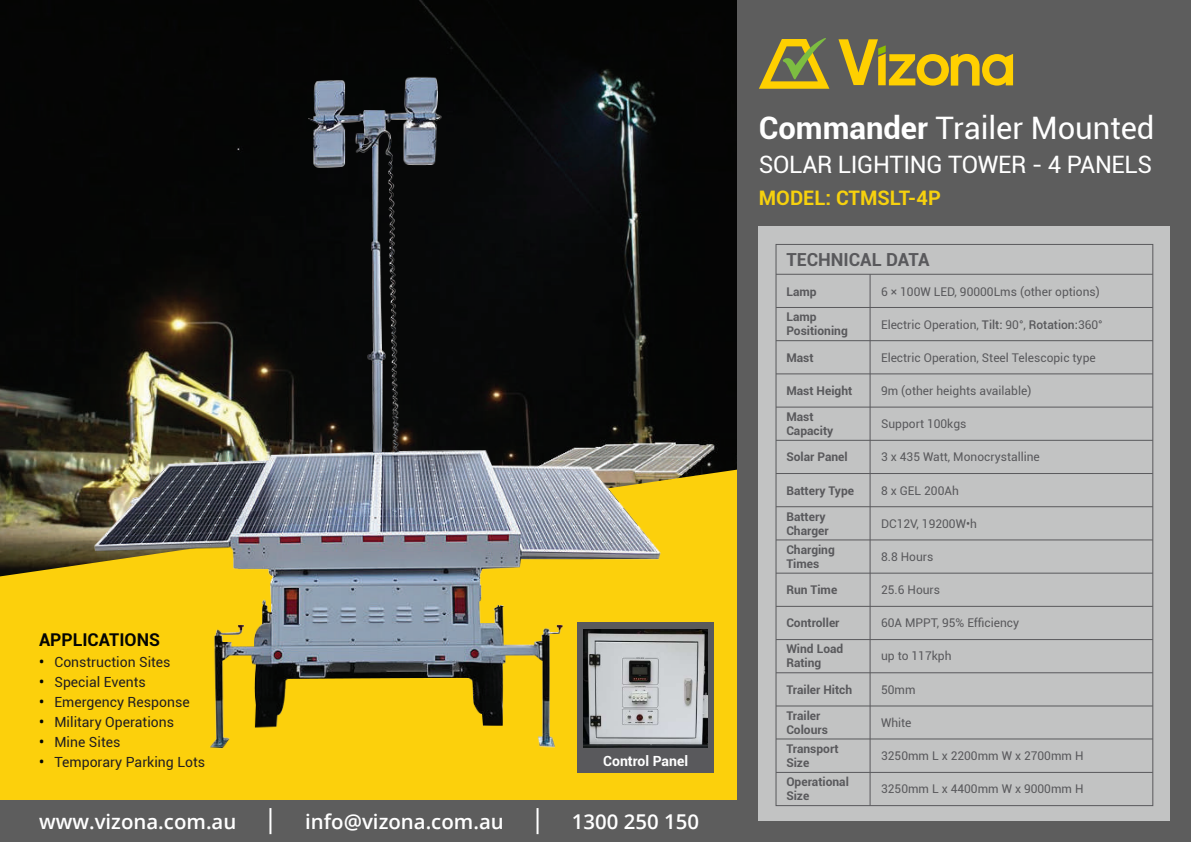
<style>
.page{position:relative;width:1191px;height:842px;background:#fff}
.page>*{position:absolute;margin:0;border:0;box-sizing:border-box;transform-origin:0 0}
.t1{font:31px "Roboto";color:#fff}
.t2{font:24px "Roboto";letter-spacing:-.015em;color:#fff}
.t3{font:600 20.4px "Open Sans";color:#fff}
.t4{font:700 20px "Roboto";color:#f6d10e}
.t5{font:700 18px "Roboto";color:#59595c}
.t6{font:700 17.6px "Roboto";color:#040503}
.t7{font:14px/20px "Roboto";color:#231f20}
.t8{font:700 14px "Roboto";color:#fff}
.t9{font:700 14px/20px "Roboto";color:#040503;text-align:justify}
.t10{font:12px "Roboto";color:#59595c}
.t11{font:700 12px/14px "Roboto";color:#59595c}
.s1{font-weight:700}
.s2{font-weight:500}
</style>
<div class="page">
<div style="left:0;top:0;width:738px;height:404px;background:#040504"></div>
<svg style="left:0;top:404px;width:738px;height:396px;background:#e8c10f"></svg>
<img style="left:18px;top:48px;width:720px;height:720px">
<div style="left:738px;top:0;width:453px;height:842px;background:#5d5d5d"></div>
<svg style="left:838px;top:39px;width:175px;height:47px"></svg>
<svg style="left:759px;top:38px;width:70px;height:51px"></svg>
<div style="left:577px;top:622px;width:137px;height:151px;background:#59595c"></div>
<img style="left:583px;top:629px;width:125px;height:119px">
<div style="left:0;top:800px;width:1191px;height:42px;background:#5d5d5d"></div>
<hr style="left:536px;top:808px;width:2px;height:26px;background:#fff">
<hr style="left:269px;top:808px;width:2px;height:26px;background:#fff">
<div style="left:759px;top:226px;width:411px;height:595px;background:#c2c3c3"></div>
<hr style="left:776px;top:274px;width:376px;height:1px;background:#59595c">
<hr style="left:869px;top:274px;width:1px;height:532px;background:#59595c">
<hr style="left:776px;top:307px;width:376px;height:1px;background:#59595c">
<hr style="left:776px;top:340px;width:376px;height:1px;background:#59595c">
<hr style="left:776px;top:373px;width:376px;height:1px;background:#59595c">
<hr style="left:776px;top:407px;width:376px;height:1px;background:#59595c">
<hr style="left:776px;top:440px;width:376px;height:1px;background:#59595c">
<hr style="left:776px;top:473px;width:376px;height:1px;background:#59595c">
<hr style="left:776px;top:506px;width:376px;height:1px;background:#59595c">
<hr style="left:776px;top:539px;width:376px;height:1px;background:#59595c">
<hr style="left:776px;top:573px;width:376px;height:1px;background:#59595c">
<hr style="left:776px;top:606px;width:376px;height:1px;background:#59595c">
<hr style="left:776px;top:639px;width:376px;height:1px;background:#59595c">
<hr style="left:776px;top:672px;width:376px;height:1px;background:#59595c">
<hr style="left:776px;top:705px;width:376px;height:1px;background:#59595c">
<hr style="left:776px;top:738px;width:376px;height:1px;background:#59595c">
<hr style="left:776px;top:772px;width:376px;height:1px;background:#59595c">
<h3 class="t6" style="left:39px;top:627px;width:122px">APPLICATIONS</h3>
<p class="t9" style="left:39px;top:652px;width:7px">• • • • • •</p>
<p class="t7" style="left:54px;top:652px;width:152px">Construction Sites<br>Special Events<br>Emergency Response<br>Military Operations<br>Mine Sites<br>Temporary Parking Lots</p>
<p class="t8" style="left:603px;top:751px;width:86px">Control Panel</p>
<h3 class="t3" style="left:39px;top:807px;width:199px">www.vizona.com.au</h3>
<h3 class="t3" style="left:305px;top:807px;width:200px">info@vizona.com.au</h3>
<h3 class="t3" style="left:572px;top:807px;width:129px">1300 250 150</h3>
<h1 class="t1" style="left:759px;top:106px;width:397px"><span class="s1">Commander</span> Trailer Mounted</h1>
<h2 class="t2" style="left:759px;top:148px;width:395px">SOLAR LIGHTING TOWER - 4 PANELS</h2>
<h3 class="t4" style="left:759px;top:184px;width:183px">MODEL: CTMSLT-4P</h3>
<h3 class="t5" style="left:786px;top:247px;width:145px">TECHNICAL DATA</h3>
<p class="t11" style="left:786px;top:284px;width:32px">Lamp</p>
<p class="t10" style="left:881px;top:283px;width:220px">6 × 100W LED, 90000Lms (other options)</p>
<p class="t11" style="left:786px;top:310px;width:63px">Lamp<br>Positioning</p>
<p class="t10" style="left:881px;top:316px;width:223px">Electric Operation, <span class="s2">Tilt:</span> 90°, <span class="s2">Rotation:</span>360°</p>
<p class="t11" style="left:786px;top:350px;width:29px">Mast</p>
<p class="t10" style="left:881px;top:349px;width:216px">Electric Operation, Steel Telescopic type</p>
<p class="t11" style="left:786px;top:383px;width:67px">Mast Height</p>
<p class="t10" style="left:881px;top:382px;width:152px">9m (other heights available)</p>
<p class="t11" style="left:786px;top:409px;width:48px">Mast<br>Capacity</p>
<p class="t10" style="left:881px;top:415px;width:87px">Support 100kgs</p>
<p class="t11" style="left:786px;top:450px;width:63px">Solar Panel</p>
<p class="t10" style="left:881px;top:449px;width:160px">3 x 435 Watt, Monocrystalline</p>
<p class="t11" style="left:786px;top:483px;width:69px">Battery Type</p>
<p class="t10" style="left:881px;top:482px;width:79px">8 x GEL 200Ah</p>
<p class="t11" style="left:786px;top:509px;width:44px">Battery<br>Charger</p>
<p class="t10" style="left:881px;top:515px;width:97px">DC12V, 19200W•h</p>
<p class="t11" style="left:786px;top:542px;width:50px">Charging<br>Times</p>
<p class="t10" style="left:881px;top:548px;width:54px">8.8 Hours</p>
<p class="t11" style="left:786px;top:582px;width:52px">Run Time</p>
<p class="t10" style="left:881px;top:581px;width:61px">25.6 Hours</p>
<p class="t11" style="left:786px;top:616px;width:55px">Controller</p>
<p class="t10" style="left:881px;top:615px;width:140px">60A MPPT, 95% Efficiency</p>
<p class="t11" style="left:786px;top:642px;width:58px">Wind Load<br>Rating</p>
<p class="t10" style="left:881px;top:648px;width:72px">up to 117kph</p>
<p class="t11" style="left:786px;top:682px;width:67px">Trailer Hitch</p>
<p class="t10" style="left:881px;top:681px;width:36px">50mm</p>
<p class="t11" style="left:786px;top:708px;width:43px">Trailer<br>Colours</p>
<p class="t10" style="left:881px;top:714px;width:32px">White</p>
<p class="t11" style="left:786px;top:741px;width:54px">Transport<br>Size</p>
<p class="t10" style="left:881px;top:747px;width:204px">3250mm L x 2200mm W x 2700mm H</p>
<p class="t11" style="left:786px;top:774px;width:64px">Operational<br>Size</p>
<p class="t10" style="left:881px;top:781px;width:204px">3250mm L x 4400mm W x 9000mm H</p>
</div>
